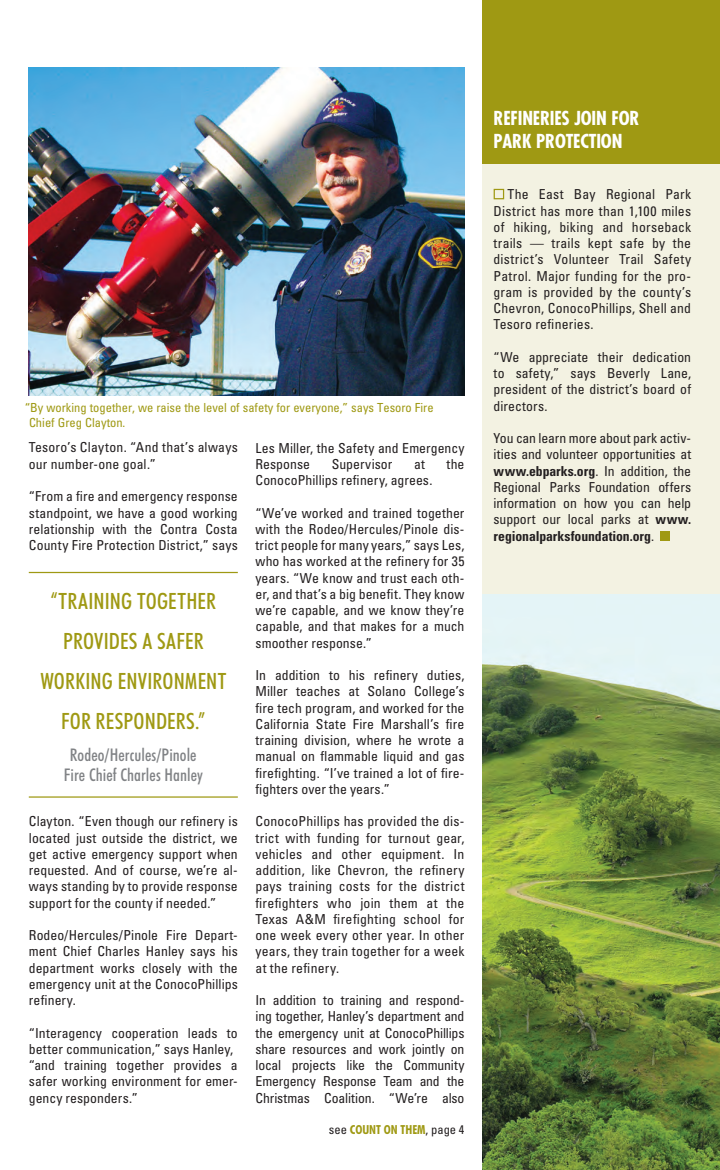
<style>
.page{position:relative;width:720px;height:1170px;background:#fff}
.page>*{position:absolute;margin:0;border:0;box-sizing:border-box;transform-origin:0 0}
.Large_Pull_Quotes{font:500 condensed 22.5px/40px "Futura BT";letter-spacing:.005em;color:#9f9913;text-align:center}
.t1{font:700 condensed 18.75px/22.5px "Futura";letter-spacing:-.01em;color:#fff}
.Large_Pull_Quotes-2{font:500 condensed 17.5px/20px "Futura BT";letter-spacing:.005em;color:#808285;text-align:center}
.body_copy{font:condensed 13.75px/16.2px "Univers";letter-spacing:.005em;color:#231f20;text-align:justify}
.First_graph{font:condensed 13.75px/16.2px "Univers";letter-spacing:.015em;color:#231f20;text-align:justify}
.t2{font:condensed 12.5px/15px "Univers";color:#9f9913}
.t3{font:700 condensed 12.5px "Futura BT";color:#9f9913}
.s1{font-family:"Univers";font-weight:400;color:#231f20}
.s2{font-weight:700}
</style>
<div class="page">
<div style="left:482px;top:148px;width:238px;height:453px;background:#f3f2e2"></div>
<img style="left:29px;top:68px;width:436px;height:328px">
<img style="left:482px;top:594px;width:238px;height:576px">
<div style="left:660px;top:531px;width:10px;height:10px;background:#9f9913"></div>
<div style="left:482px;top:0;width:238px;height:164px;background:#9f9913"></div>
<div style="left:494px;top:189px;width:10px;height:10px;border:1px solid #9f9913"></div>
<hr style="left:29px;top:572px;width:209px;height:1px;background:#9f9913">
<hr style="left:29px;top:796px;width:209px;height:2px;background:#9f9913">
<p class="t2" style="left:29px;top:400px;width:406px;text-indent:-4px">“By working together, we raise the level of safety for everyone,” says Tesoro Fire<br>Chief Greg Clayton.</p>
<p class="body_copy" style="left:29px;top:439px;width:210px">Tesoro’s Clayton. “And that’s always our number-one goal.”</p>
<p class="body_copy" style="left:29px;top:488px;width:210px">“From a fire and emergency response standpoint, we have a good working relationship with the Contra Costa County Fire Protection District,” says</p>
<p class="Large_Pull_Quotes" style="left:40px;top:581px;width:188px">“TRAINING TOGETHER<br>PROVIDES A SAFER<br>WORKING ENVIRONMENT<br>FOR RESPONDERS.”</p>
<p class="Large_Pull_Quotes-2" style="left:64px;top:744px;width:141px">Rodeo/Hercules/Pinole<br>Fire Chief Charles Hanley</p>
<p class="body_copy" style="left:29px;top:813px;width:210px">Clayton. “Even though our refinery is located just outside the district, we get active emergency support when requested. And of course, we’re al&shy;ways standing by to provide response support for the county if needed.”</p>
<p class="body_copy" style="left:29px;top:927px;width:210px">Rodeo/Hercules/Pinole Fire Depart&shy;ment Chief Charles Hanley says his department works closely with the emergency unit at the ConocoPhillips refinery.</p>
<p class="body_copy" style="left:29px;top:1024px;width:210px">“Interagency cooperation leads to better communication,” says Hanley,</p>
<p class="body_copy" style="left:29px;top:1057px;width:210px">“and training together provides a safer working environment for emer&shy;gency responders.”</p>
<p class="body_copy" style="left:255px;top:439px;width:210px">Les Miller, the Safety and Emergency<br>Response</p>
<p class="body_copy" style="left:332px;top:455px;width:62px">Supervisor</p>
<p class="body_copy" style="left:414px;top:455px;width:12px">at</p>
<p class="body_copy" style="left:447px;top:455px;width:19px">the</p>
<p class="body_copy" style="left:255px;top:472px;width:178px">ConocoPhillips refinery, agrees.</p>
<p class="body_copy" style="left:255px;top:504px;width:211px">“We’ve worked and trained together with the Rodeo/Hercules/Pinole dis&shy;trict people for many years,” says Les, who has worked at the refinery for 35 years. “We know and trust each oth&shy;er, and that’s a big benefit. They know we’re capable, and we know they’re capable, and that makes for a much smoother response.”</p>
<p class="body_copy" style="left:255px;top:667px;width:211px">In addition to his refinery duties, Miller teaches at Solano College’s fire tech program, and worked for the California State Fire Marshall’s fire training division, where he wrote a manual on flammable liquid and gas firefighting. “I’ve trained a lot of fire&shy;fighters over the years.”</p>
<p class="body_copy" style="left:255px;top:813px;width:211px">ConocoPhillips has provided the dis&shy;trict with funding for turnout gear, vehicles and other equipment. In addition, like Chevron, the refinery pays training costs for the district firefighters who join them at the Texas A&amp;M firefighting school for one week every other year. In other years, they train together for a week at the refinery.</p>
<p class="body_copy" style="left:255px;top:992px;width:211px">In addition to training and respond&shy;ing together, Hanley’s department and the emergency unit at ConocoPhillips share resources and work jointly on local projects like the Community Emergency Response Team and the Christmas Coalition. “We’re also</p>
<p class="t3" style="left:329px;top:1122px;width:137px"><span class="s1">see</span> COUNT ON THEM<span class="s1">, page 4</span></p>
<p class="t1" style="left:494px;top:107px;width:147px">REFINERIES JOIN FOR<br>PARK PROTECTION</p>
<p class="First_graph" style="left:494px;top:186px;width:199px;text-indent:14px">The East Bay Regional Park District has more than 1,100 miles of hiking, biking and horseback trails — trails kept safe by the district’s Volunteer Trail Safety Patrol. Major funding for the pro&shy;gram is provided by the county’s Chevron, ConocoPhillips, Shell and Tesoro refineries.</p>
<p class="body_copy" style="left:494px;top:348px;width:199px">“We appreciate their dedication to safety,” says Beverly Lane, president of the district’s board of directors.</p>
<p class="body_copy" style="left:494px;top:430px;width:199px">You can learn more about park activ&shy;ities and volunteer opportunities at <span class="s2">www.ebparks.org</span>. In addition, the Regional Parks Foundation offers information on how you can help support our local parks at <span class="s2">www. regionalparksfoundation.org</span>.</p>
</div>
